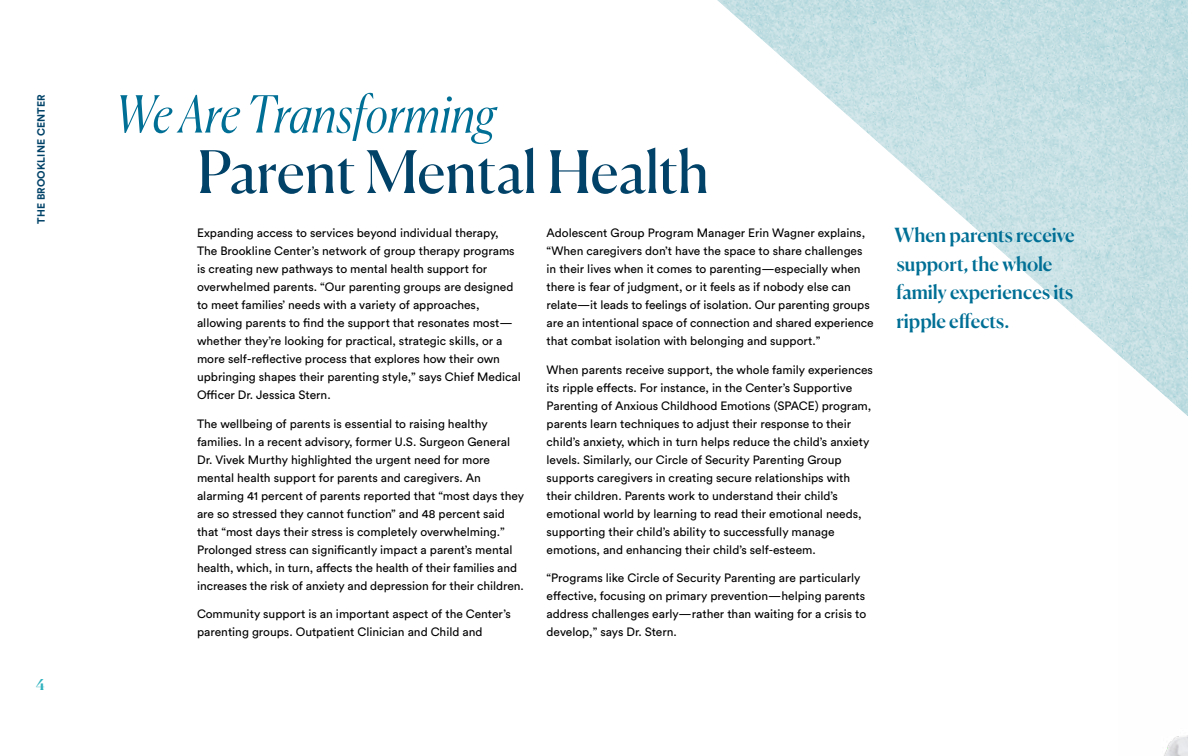
<style>
.page{position:relative;width:1188px;height:756px;background:#fff}
.page>*{position:absolute;margin:0;border:0;box-sizing:border-box;transform-origin:0 0}
.t1{font:58.5px "Canela";letter-spacing:-.005em;color:#004268}
.t2{font:italic 300 51px "Canela";letter-spacing:-.005em;color:#006f95}
.t3{font:500 19.5px/28.5px "Canela";letter-spacing:-.005em;color:#006f95}
.t4{font:500 15px "Canela";color:#2fb2be}
.t5{font:12px/18px "Circular Std";color:#000}
.t6{font:700 10.5px "Circular Std";letter-spacing:.01em;color:#004268}
</style>
<div class="page">
<img style="left:717px;top:0;width:471px;height:355px">
<img style="left:1119px;top:18px;width:69px;height:738px">
<p class="t6" style="left:34px;top:224px;width:131px;rotate:-90deg">THE BROOKLINE CENTER</p>
<p class="t4" style="left:36px;top:673px;width:10px">4</p>
<h2 class="t2" style="left:116px;top:74px;width:381px">We Are Transforming</h2>
<h1 class="t1" style="left:197px;top:126px;width:514px">Parent Mental Health</h1>
<p class="t5" style="left:197px;top:223px;width:325px">Expanding access to services beyond individual therapy, The Brookline Center’s network of group therapy programs is creating new pathways to mental health support for overwhelmed parents. “Our parenting groups are designed to meet families’ needs with a variety of approaches, allowing parents to find the support that resonates most— whether they’re looking for practical, strategic skills, or a more self-reflective process that explores how their own upbringing shapes their parenting style,” says Chief Medical Officer Dr. Jessica Stern.</p>
<p class="t5" style="left:197px;top:414px;width:329px">The wellbeing of parents is essential to raising healthy families. In a recent advisory, former U.S. Surgeon General Dr. Vivek Murthy highlighted the urgent need for more mental health support for parents and caregivers. An alarming 41 percent of parents reported that “most days they are so stressed they cannot function” and 48 percent said that “most days their stress is completely overwhelming.” Prolonged stress can significantly impact a parent’s mental health, which, in turn, affects the health of their families and increases the risk of anxiety and depression for their children.</p>
<p class="t5" style="left:197px;top:605px;width:315px">Community support is an important aspect of the Center’s parenting groups. Outpatient Clinician and Child and</p>
<p class="t5" style="left:547px;top:223px;width:328px">Adolescent Group Program Manager Erin Wagner explains, “When caregivers don’t have the space to share challenges in their lives when it comes to parenting—especially when there is fear of judgment, or it feels as if nobody else can relate—it leads to feelings of isolation. Our parenting groups are an intentional space of connection and shared experience that combat isolation with belonging and support.”</p>
<p class="t5" style="left:547px;top:360px;width:328px">When parents receive support, the whole family experiences its ripple effects. For instance, in the Center’s Supportive Parenting of Anxious Childhood Emotions (SPACE) program, parents learn techniques to adjust their response to their child’s anxiety, which in turn helps reduce the child’s anxiety levels. Similarly, our Circle of Security Parenting Group supports caregivers in creating secure relationships with their children. Parents work to understand their child’s emotional world by learning to read their emotional needs, supporting their child’s ability to successfully manage emotions, and enhancing their child’s self-esteem.</p>
<p class="t5" style="left:547px;top:569px;width:321px">“Programs like Circle of Security Parenting are particularly effective, focusing on primary prevention—helping parents address challenges early—rather than waiting for a crisis to develop,” says Dr. Stern.</p>
<h3 class="t3" style="left:894px;top:219px;width:182px">When parents receive support, the whole family experiences its ripple effects.</h3>
</div>
